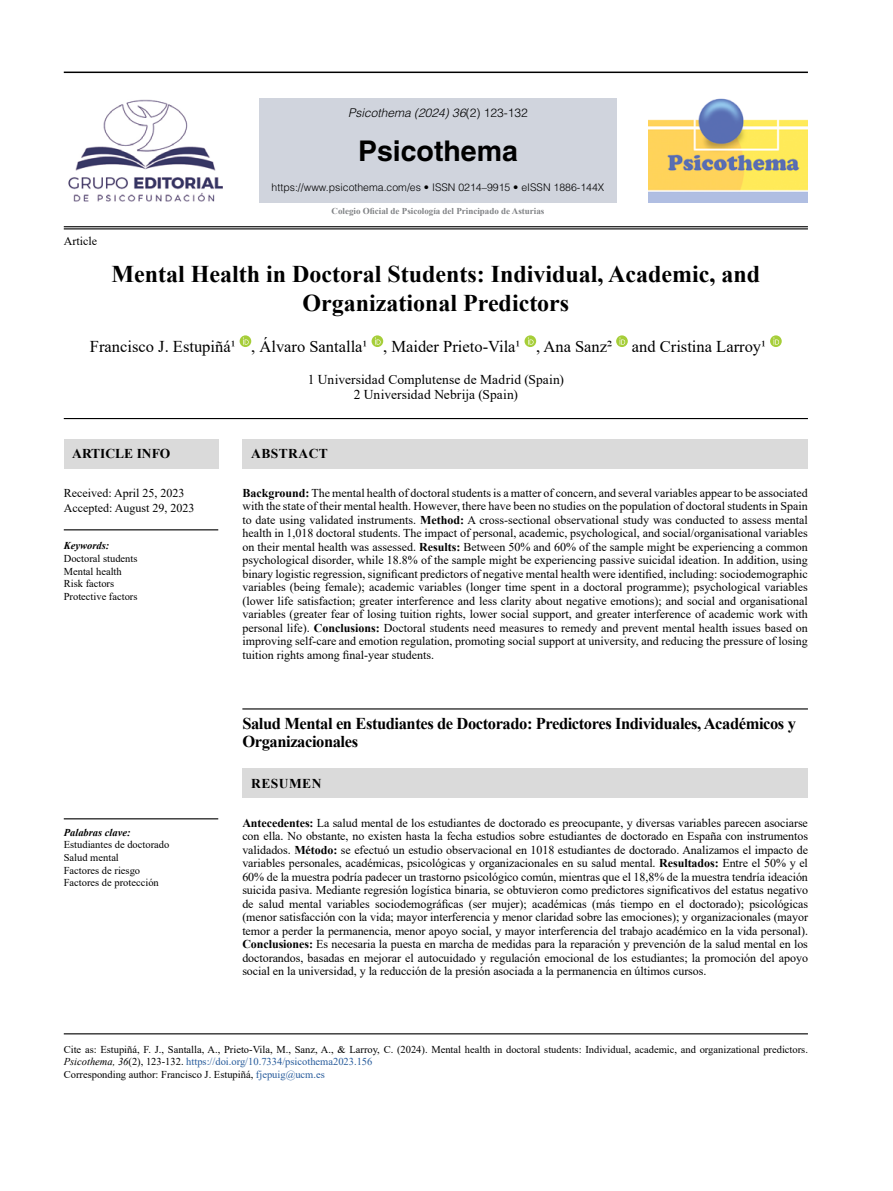
<style>
.page{position:relative;width:893px;height:1191px;background:#fff}
.page>*{position:absolute;margin:0;border:0;box-sizing:border-box;transform-origin:0 0}
.t1{font:700 28.5px "Helvetica LT Std";color:#000}
.t2{font:700 24px/28.8px "Times New Roman";color:#000;text-align:center}
.t3{font:700 16.5px/18px "Times New Roman";letter-spacing:-.025em;color:#000}
.t4{font:16.5px "Times New Roman";color:#000}
.t5{font:13.5px/15px "Times New Roman";letter-spacing:.01em;color:#000;text-align:center}
.t6{font:700 13.5px "Times New Roman";letter-spacing:.035em;color:#000}
.t7{font:700 13.5px "Times New Roman";color:#000}
.t8{font:12px/13.5px "Times New Roman";color:#000;text-align:justify}
.t9{font:italic 300 12px "Helvetica LT Std";color:#000}
.t10{font:10.5px/12.6px "Times New Roman";color:#000}
.t11{font:300 10.5px "Helvetica LT Std";color:#000}
.t12{font:italic 700 10.5px "Times New Roman";color:#000}
.t13{font:700 9px "Times New Roman";color:#808285}
.s1{font-style:normal}
.s2{font-weight:700}
.s3{font-style:italic}
.s4{color:#275b9b}
</style>
<div class="page">
<hr style="left:64px;top:418px;width:744px;height:1px;background:#000">
<hr style="left:64px;top:1033px;width:744px;height:1px;background:#000">
<hr style="left:64px;top:818px;width:154px;height:1px;background:#000">
<hr style="left:242px;top:708px;width:566px;height:1px;background:#000">
<hr style="left:64px;top:529px;width:154px;height:1px;background:#000">
<div style="left:242px;top:439px;width:566px;height:30px;background:#dadada"></div>
<div style="left:64px;top:439px;width:154px;height:30px;background:#dadada"></div>
<div style="left:240px;top:335px;width:11px;height:12px;background:#a6ce39;border-radius:50%"></div>
<svg style="left:243px;top:337px;width:6px;height:8px"></svg>
<div style="left:372px;top:335px;width:11px;height:12px;background:#a6ce39;border-radius:50%"></div>
<svg style="left:375px;top:337px;width:6px;height:8px"></svg>
<svg style="left:524px;top:335px;width:12px;height:12px"></svg>
<svg style="left:528px;top:337px;width:5px;height:8px"></svg>
<svg style="left:616px;top:335px;width:12px;height:12px"></svg>
<svg style="left:619px;top:337px;width:6px;height:8px"></svg>
<svg style="left:770px;top:335px;width:12px;height:12px"></svg>
<svg style="left:773px;top:337px;width:6px;height:8px"></svg>
<hr style="left:64px;top:226px;width:744px;height:1px;background:#000">
<hr style="left:64px;top:72px;width:744px;height:1px;background:#000">
<hr style="left:64px;top:228px;width:744px;height:1px;background:#000">
<div style="left:259px;top:98px;width:358px;height:105px;background:#d0d4dd"></div>
<img style="left:68px;top:99px;width:155px;height:103px">
<img style="left:648px;top:98px;width:160px;height:105px">
<div style="left:242px;top:768px;width:566px;height:30px;background:#dadada"></div>
<p class="t9" style="left:348px;top:105px;width:181px">Psicothema (2024) 36<span class="s1">(2) 123-132</span></p>
<h1 class="t1" style="left:358px;top:133px;width:161px">Psicothema</h1>
<p class="t11" style="left:272px;top:181px;width:334px">https://www.psicothema.com/es • ISSN 0214–9915 • eISSN 1886-144X</p>
<p class="t8" style="left:64px;top:234px;width:35px">Article</p>
<p class="t13" style="left:332px;top:205px;width:214px">Colegio Oficial de Psicología del Principado de Asturias</p>
<h2 class="t2" style="left:111px;top:259px;width:650px">Mental Health in Doctoral Students: Individual, Academic, and<br>Organizational Predictors</h2>
<h3 class="t4" style="left:90px;top:334px;width:677px">Francisco J. Estupiñá1 , Álvaro Santalla1 , Maider Prieto-Vila1 , Ana Sanz2 and Cristina Larroy1</h3>
<p class="t5" style="left:308px;top:371px;width:257px">1 Universidad Complutense de Madrid (Spain)<br>2 Universidad Nebrija (Spain)</p>
<p class="t7" style="left:72px;top:444px;width:100px">ARTICLE INFO</p>
<p class="t8" style="left:64px;top:485px;width:132px;line-height:15px">Received: April 25, 2023<br>Accepted: August 29, 2023</p>
<p class="t12" style="left:64px;top:538px;width:47px">Keywords:</p>
<p class="t10" style="left:64px;top:552px;width:75px">Doctoral students<br>Mental health<br>Risk factors<br>Protective factors</p>
<p class="t12" style="left:64px;top:825px;width:68px">Palabras clave:</p>
<p class="t10" style="left:64px;top:838px;width:107px">Estudiantes de doctorado<br>Salud mental<br>Factores de riesgo<br>Factores de protección</p>
<p class="t6" style="left:251px;top:444px;width:78px">ABSTRACT</p>
<p class="t8" style="left:242px;top:486px;width:567px"><span class="s2">Background:</span> The mental health of doctoral students is a matter of concern, and several variables appear to be associated with the state of their mental health. However, there have been no studies on the population of doctoral students in Spain to date using validated instruments. <span class="s2">Method:</span> A cross-sectional observational study was conducted to assess mental health in 1,018 doctoral students. The impact of personal, academic, psychological, and social/organisational variables on their mental health was assessed. <span class="s2">Results:</span> Between 50% and 60% of the sample might be experiencing a common psychological disorder, while 18.8% of the sample might be experiencing passive suicidal ideation. In addition, using binary logistic regression, significant predictors of negative mental health were identified, including: sociodemographic variables (being female); academic variables (longer time spent in a doctoral programme); psychological variables (lower life satisfaction; greater interference and less clarity about negative emotions); and social and organisational variables (greater fear of losing tuition rights, lower social support, and greater interference of academic work with personal life). <span class="s2">Conclusions:</span> Doctoral students need measures to remedy and prevent mental health issues based on improving self-care and emotion regulation, promoting social support at university, and reducing the pressure of losing tuition rights among final-year students.</p>
<h3 class="t3" style="left:242px;top:714px;width:555px">Salud Mental en Estudiantes de Doctorado: Predictores Individuales, Académicos y<br>Organizacionales</h3>
<p class="t6" style="left:251px;top:773px;width:72px">RESUMEN</p>
<p class="t8" style="left:242px;top:815px;width:567px"><span class="s2">Antecedentes:</span> La salud mental de los estudiantes de doctorado es preocupante, y diversas variables parecen asociarse con ella. No obstante, no existen hasta la fecha estudios sobre estudiantes de doctorado en España con instrumentos validados. <span class="s2">Método:</span> se efectuó un estudio observacional en 1018 estudiantes de doctorado. Analizamos el impacto de variables personales, académicas, psicológicas y organizacionales en su salud mental. <span class="s2">Resultados:</span> Entre el 50% y el 60% de la muestra podría padecer un trastorno psicológico común, mientras que el 18,8% de la muestra tendría ideación suicida pasiva. Mediante regresión logística binaria, se obtuvieron como predictores significativos del estatus negativo de salud mental variables sociodemográficas (ser mujer); académicas (más tiempo en el doctorado); psicológicas (menor satisfacción con la vida; mayor interferencia y menor claridad sobre las emociones); y organizacionales (mayor temor a perder la permanencia, menor apoyo social, y mayor interferencia del trabajo académico en la vida personal).<br><span class="s2">Conclusiones:</span> Es necesaria la puesta en marcha de medidas para la reparación y prevención de la salud mental en los doctorandos, basadas en mejorar el autocuidado y regulación emocional de los estudiantes; la promoción del apoyo social en la universidad, y la reducción de la presión asociada a la permanencia en últimos cursos.</p>
<p class="t10" style="left:64px;top:1042px;width:746px">Cite as: Estupiñá, F. J., Santalla, A., Prieto-Vila, M., Sanz, A., &amp; Larroy, C. (2024). Mental health in doctoral students: Individual, academic, and organizational predictors.<br><span class="s3">Psicothema, 36</span>(2), 123-132. <span class="s4">https://doi.org/10.7334/psicothema2023.156<br></span>Corresponding author: Francisco J. Estupiñá, <span class="s4">fjepuig@ucm.es</span></p>
</div>
